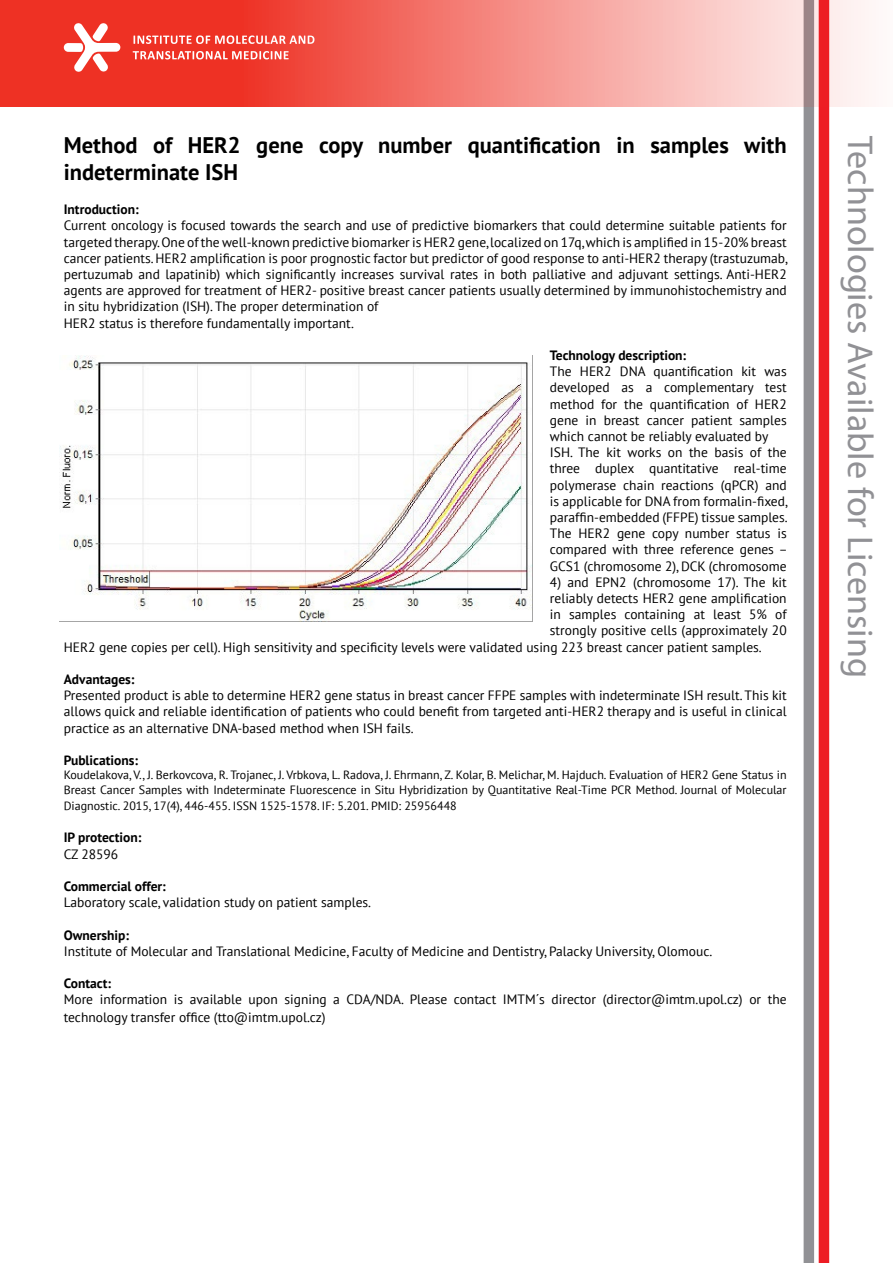
<style>
.page{position:relative;width:893px;height:1263px;background:#fff}
.page>*{position:absolute;margin:0;border:0;box-sizing:border-box;transform-origin:0 0}
.t1{font:36px "Myriad Pro";color:#919195}
.t2{font:700 22.5px/27px "PT Sans";color:#000}
.t3{font:13.5px/16.2px "PT Sans";color:#000}
.t4{font:700 13.5px "PT Sans";color:#000}
.t5{font:12px/14.4px "PT Sans";color:#000}
</style>
<div class="page">
<div style="left:804px;top:0;width:10px;height:1263px;background:#919195"></div>
<div style="left:819px;top:0;width:10px;height:1263px;background:#ed1d24"></div>
<svg style="left:0;top:0;width:869px;height:106px;background:#f27d75"></svg>
<svg style="left:64px;top:23px;width:56px;height:49px"></svg>
<svg style="left:133px;top:51px;width:156px;height:8px"></svg>
<svg style="left:134px;top:35px;width:180px;height:9px"></svg>
<img style="left:60px;top:355px;width:472px;height:267px">
<h2 class="t2" style="left:64px;top:131px;width:724px">Method of HER2 gene copy number quantification in samples with indeterminate ISH</h2>
<p class="t4" style="left:64px;top:200px;width:76px">Introduction:</p>
<p class="t3" style="left:64px;top:217px;width:725px">Current oncology is focused towards the search and use of predictive biomarkers that could determine suitable patients for targeted therapy. One of the well-known predictive biomarker is HER2 gene, localized on 17q, which is amplified in 15-20% breast cancer patients. HER2 amplification is poor prognostic factor but predictor of good response to anti-HER2 therapy (trastuzumab, pertuzumab and lapatinib) which significantly increases survival rates in both palliative and adjuvant settings. Anti-HER2 agents are approved for treatment of HER2- positive breast cancer patients usually determined by immunohistochemistry and in situ hybridization (ISH). The proper determination of<br>HER2 status is therefore fundamentally important.</p>
<p class="t4" style="left:550px;top:346px;width:138px">Technology description:</p>
<p class="t3" style="left:550px;top:363px;width:239px">The HER2 DNA quantification kit was developed as a complementary test method for the quantification of HER2 gene in breast cancer patient samples which cannot be reliably evaluated by ISH. The kit works on the basis of the three duplex quantitative real-time polymerase chain reactions (qPCR) and is applicable for DNA from formalin-fixed, paraffin-embedded (FFPE) tissue samples.<br>The HER2 gene copy number status is compared with three reference genes – GCS1 (chromosome 2), DCK (chromosome</p>
<p class="t3" style="left:550px;top:574px;width:238px">4) and EPN2 (chromosome 17). The kit</p>
<p class="t3" style="left:550px;top:590px;width:238px">reliably detects HER2 gene amplification</p>
<p class="t3" style="left:550px;top:606px;width:238px">in samples containing at least 5% of</p>
<p class="t3" style="left:550px;top:622px;width:238px">strongly positive cells (approximately 20</p>
<p class="t3" style="left:64px;top:638px;width:699px">HER2 gene copies per cell). High sensitivity and specificity levels were validated using 223 breast cancer patient samples.</p>
<p class="t4" style="left:64px;top:670px;width:72px">Advantages:</p>
<p class="t3" style="left:64px;top:687px;width:724px;text-align:justify">Presented product is able to determine HER2 gene status in breast cancer FFPE samples with indeterminate ISH result. This kit allows quick and reliable identification of patients who could benefit from targeted anti-HER2 therapy and is useful in clinical practice as an alternative DNA-based method when ISH fails.</p>
<p class="t4" style="left:64px;top:751px;width:76px">Publications:</p>
<p class="t5" style="left:64px;top:768px;width:724px">Koudelakova, V., J. Berkovcova, R. Trojanec, J. Vrbkova, L. Radova, J. Ehrmann, Z. Kolar, B. Melichar, M. Hajduch. Evaluation of HER2 Gene Status in<br>Breast Cancer Samples with Indeterminate Fluorescence in Situ Hybridization by Quantitative Real-Time PCR Method. Journal of Molecular</p>
<p class="t5" style="left:64px;top:798px;width:394px">Diagnostic. 2015, 17(4), 446-455. ISSN 1525-1578. IF: 5.201. PMID: 25956448</p>
<p class="t4" style="left:64px;top:829px;width:79px">IP protection:</p>
<p class="t3" style="left:64px;top:845px;width:56px">CZ 28596</p>
<p class="t4" style="left:64px;top:877px;width:104px">Commercial offer:</p>
<p class="t3" style="left:64px;top:894px;width:309px">Laboratory scale, validation study on patient samples.</p>
<p class="t4" style="left:64px;top:926px;width:67px">Ownership:</p>
<p class="t3" style="left:64px;top:943px;width:650px">Institute of Molecular and Translational Medicine, Faculty of Medicine and Dentistry, Palacky University, Olomouc.</p>
<p class="t4" style="left:64px;top:974px;width:49px">Contact:</p>
<p class="t3" style="left:64px;top:990px;width:724px;line-height:18px">More information is available upon signing a CDA/NDA. Please contact IMTM´s director (director@imtm.upol.cz) or the technology transfer office (tto@imtm.upol.cz)</p>
<h1 class="t1" style="left:882px;top:136px;width:543px;rotate:90deg">Technologies Available for Licensing</h1>
</div>
